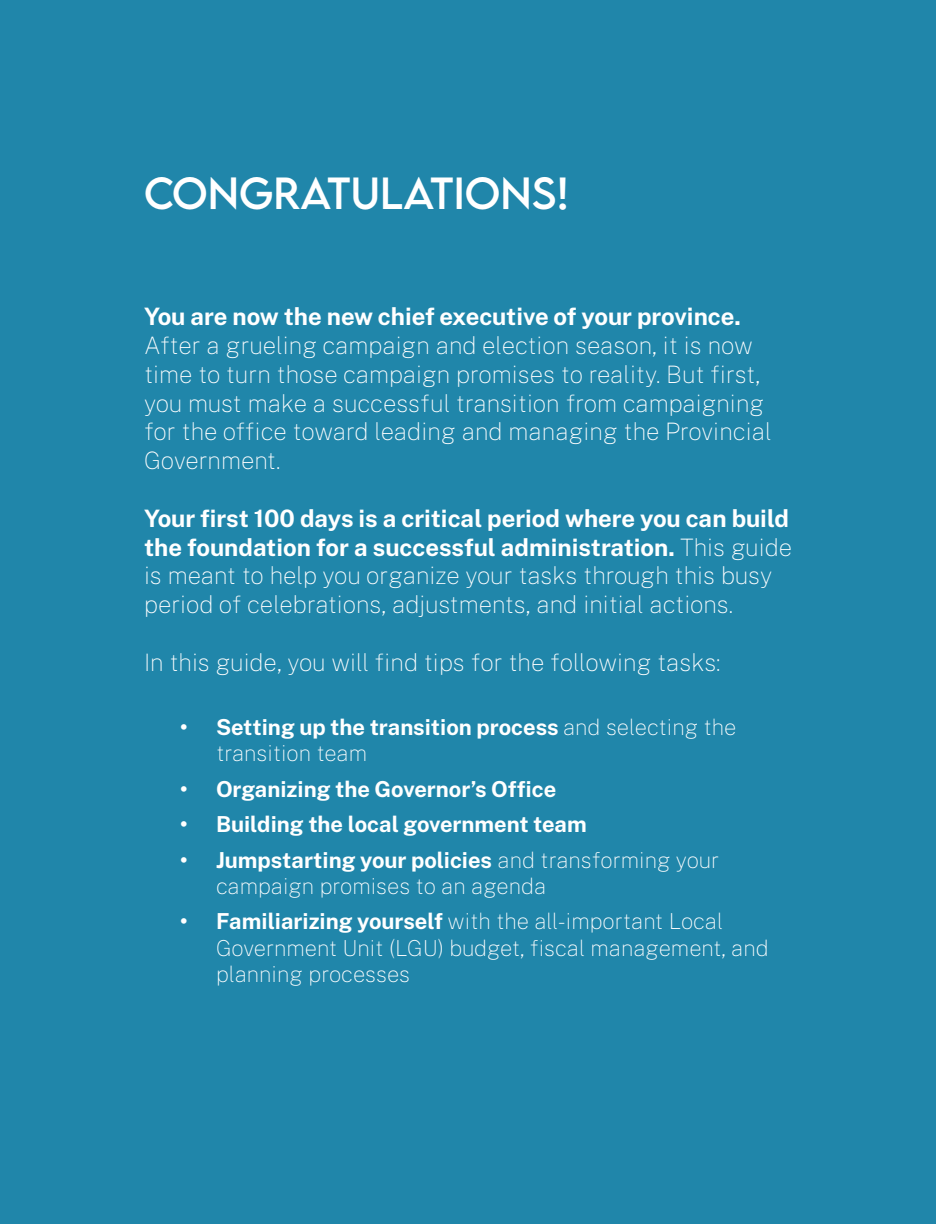
<style>
.page{position:relative;width:936px;height:1224px;background:#2086aa}
.page>*{position:absolute;margin:0;border:0;box-sizing:border-box;transform-origin:0 0}
.Subsection_Title{font:40px "LEMONMILK";color:#fff}
.t1{font:100 24px/28.8px "Public Sans";color:#fff}
.t2{font:100 22px/26.4px "Public Sans";color:#fff}
.t3{font:700 22px/26.4px "Public Sans";color:#fff}
.s1{font-weight:700}
.s2{font-weight:100}
</style>
<div class="page">
<p class="Subsection_Title" style="left:144px;top:167px;width:427px">CONGRATULATIONS!</p>
<p class="t1" style="left:144px;top:301px;width:629px"><span class="s1">You are now the new chief executive of your province.<br></span>After a grueling campaign and election season, it is now time to turn those campaign promises to reality. But first, you must make a successful transition from campaigning for the office toward leading and managing the Provincial Government.</p>
<p class="t1" style="left:144px;top:502px;width:650px"><span class="s1">Your first 100 days is a critical period where you can build the foundation for a successful administration.</span> This guide is meant to help you organize your tasks through this busy period of celebrations, adjustments, and initial actions.</p>
<p class="t1" style="left:144px;top:646px;width:578px">In this guide, you will find tips for the following tasks:</p>
<p class="t3" style="left:216px;top:712px;width:522px;text-indent:-36px">• Setting up the transition process <span class="s2">and selecting the transition team</span></p>
<p class="t3" style="left:180px;top:774px;width:378px">• Organizing the Governor’s Office</p>
<p class="t3" style="left:180px;top:810px;width:408px">• Building the local government team</p>
<p class="t2" style="left:216px;top:845px;width:505px;text-indent:-36px"><span class="s1">• Jumpstarting your policies</span> and transforming your campaign promises to an agenda</p>
<p class="t2" style="left:216px;top:907px;width:554px;text-indent:-36px"><span class="s1">• Familiarizing yourself</span> with the all-important Local<br>Government Unit (LGU) budget, fiscal management, and planning processes</p>
</div>
